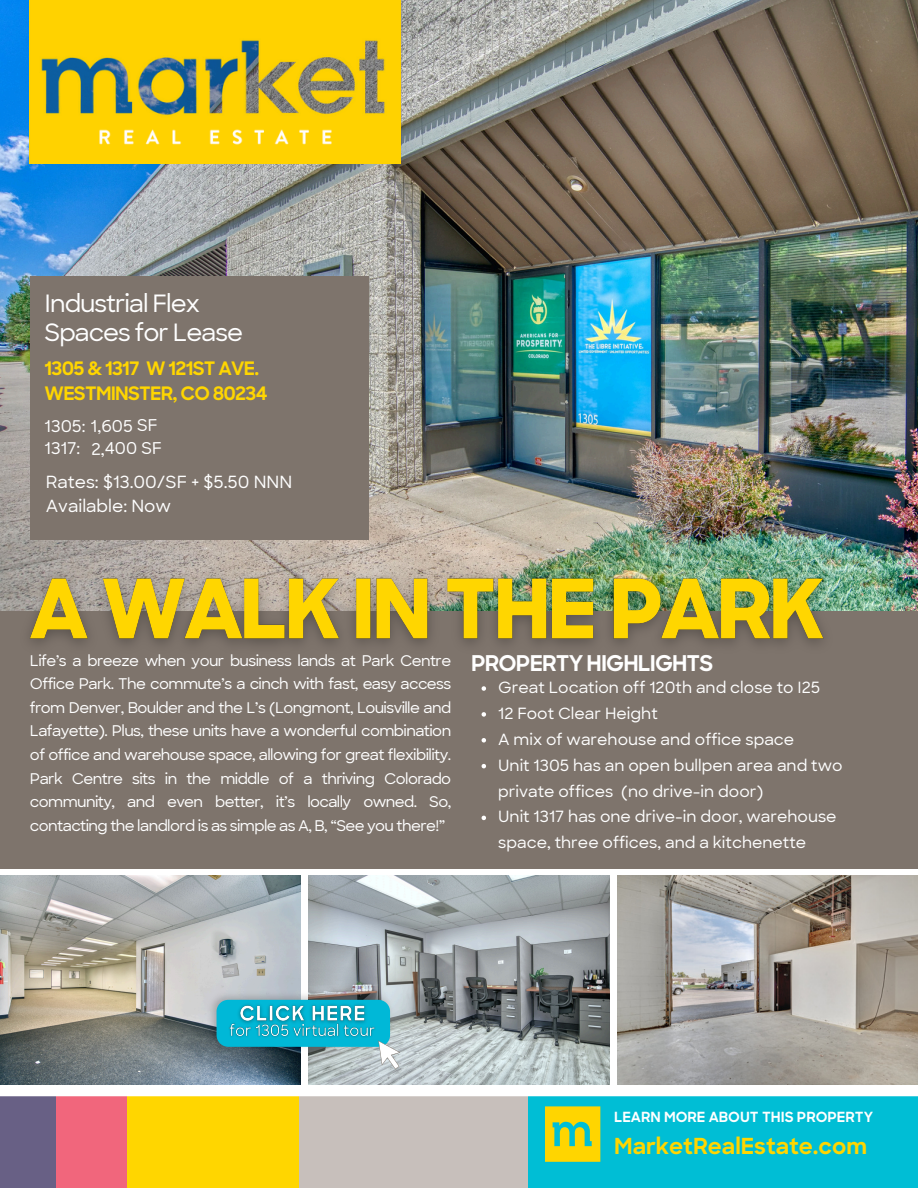
<style>
.page{position:relative;width:918px;height:1188px;background:#fff}
.page>*{position:absolute;margin:0;border:0;box-sizing:border-box;transform-origin:0 0}
.t1{font:500 24.3px/29.7px "Sharp Sans";letter-spacing:-.04em;color:#fff}
.t2{font:700 22.05px "Sharp Sans";color:#ffd600}
.t3{font:700 21.75px "Sharp Sans";letter-spacing:-.04em;color:#fff}
.t4{font:700 18.6px/25.8px "Sharp Sans";letter-spacing:-.04em;color:#ffd600}
.t5{font:500 17.1px/23.7px "Sharp Sans";color:#fff}
.t6{font:500 16.5px/22.5px "Sharp Sans";color:#fff}
.t7{font:500 15.75px/25.8px "Sharp Sans";color:#fff}
.t8{font:500 15px/23.7px "Sharp Sans";letter-spacing:-.04em;color:#fff;text-align:justify}
.t9{font:700 13.95px "Sharp Sans";color:#fff}
</style>
<div class="page">
<img style="left:0;top:0;width:918px;height:611px">
<img style="left:0;top:875px;width:300px;height:210px">
<img style="left:308px;top:875px;width:302px;height:210px">
<img style="left:618px;top:875px;width:300px;height:210px">
<div style="left:0;top:611px;width:918px;height:258px;background:#7e746c"></div>
<div style="left:0;top:1094px;width:918px;height:94px;background:#00bed5"></div>
<div style="left:290px;top:1094px;width:238px;height:94px;background:#c7bfbb"></div>
<div style="left:90px;top:1094px;width:209px;height:94px;background:#ffd600"></div>
<div style="left:0;top:1094px;width:56px;height:94px;background:#686085"></div>
<div style="left:56px;top:1094px;width:71px;height:94px;background:#f1667c"></div>
<img style="left:30px;top:0;width:370px;height:163px">
<hr style="left:0;top:1092px;width:918px;height:4px;background:#fff">
<svg style="left:545px;top:1106px;width:55px;height:56px"></svg>
<div style="left:30px;top:277px;width:338px;height:263px;background:#7e746c"></div>
<img style="left:11px;top:557px;width:832px;height:88px">
<svg style="left:482px;top:686px;width:4px;height:5px"></svg>
<svg style="left:482px;top:712px;width:4px;height:5px"></svg>
<svg style="left:482px;top:738px;width:4px;height:5px"></svg>
<svg style="left:482px;top:764px;width:4px;height:4px"></svg>
<svg style="left:482px;top:816px;width:4px;height:4px"></svg>
<img style="left:207px;top:990px;width:188px;height:62px">
<div style="left:217px;top:1000px;width:173px;height:47px;background:#00b8d7;border-radius:12px"></div>
<svg style="left:378px;top:1041px;width:22px;height:28px"></svg>
<img style="left:233px;top:999px;width:139px;height:19px">
<img style="left:229px;top:1018px;width:152px;height:24px">
<p class="t1" style="left:45px;top:288px;width:200px">Industrial Flex<br>Spaces for Lease</p>
<p class="t4" style="left:45px;top:357px;width:225px">1305 &amp; 1317 W 121ST AVE.<br>WESTMINSTER, CO 80234</p>
<p class="t6" style="left:45px;top:415px;width:42px">1305:<br>1317:</p>
<p class="t6" style="left:91px;top:415px;width:72px;rotate:-1deg">1,605 SF<br>2,400 SF</p>
<p class="t5" style="left:46px;top:471px;width:248px">Rates: $13.00/SF + $5.50 NNN<br>Available: Now</p>
<h6 class="t8" style="left:30px;top:648px;width:423px">Life’s a breeze when your business lands at Park Centre Office Park. The commute’s a cinch with fast, easy access from Denver, Boulder and the L’s (Longmont, Louisville and Lafayette). Plus, these units have a wonderful combination of office and warehouse space, allowing for great flexibility.<br>Park Centre sits in the middle of a thriving Colorado community, and even better, it’s locally owned. So, contacting the landlord is as simple as A, B, “See you there!”</h6>
<h5 class="t3" style="left:471px;top:655px;width:244px">PROPERTY HIGHLIGHTS</h5>
<h6 class="t7" style="left:498px;top:675px;width:324px">Great Location off 120th and close to I25</h6>
<p class="t7" style="left:498px;top:700px;width:161px">12 Foot Clear Height</p>
<h3 class="t7" style="left:498px;top:726px;width:298px">A mix of warehouse and office space</h3>
<p class="t7" style="left:498px;top:752px;width:346px">Unit 1305 has an open bullpen area and two private offices (no drive-in door)</p>
<p class="t7" style="left:498px;top:804px;width:340px">Unit 1317 has one drive-in door, warehouse space, three offices, and a kitchenette</p>
<h2 class="t9" style="left:614px;top:1112px;width:261px">LEARN MORE ABOUT THIS PROPERTY</h2>
<h4 class="t2" style="left:614px;top:1137px;width:254px">MarketRealEstate.com</h4>
</div>
